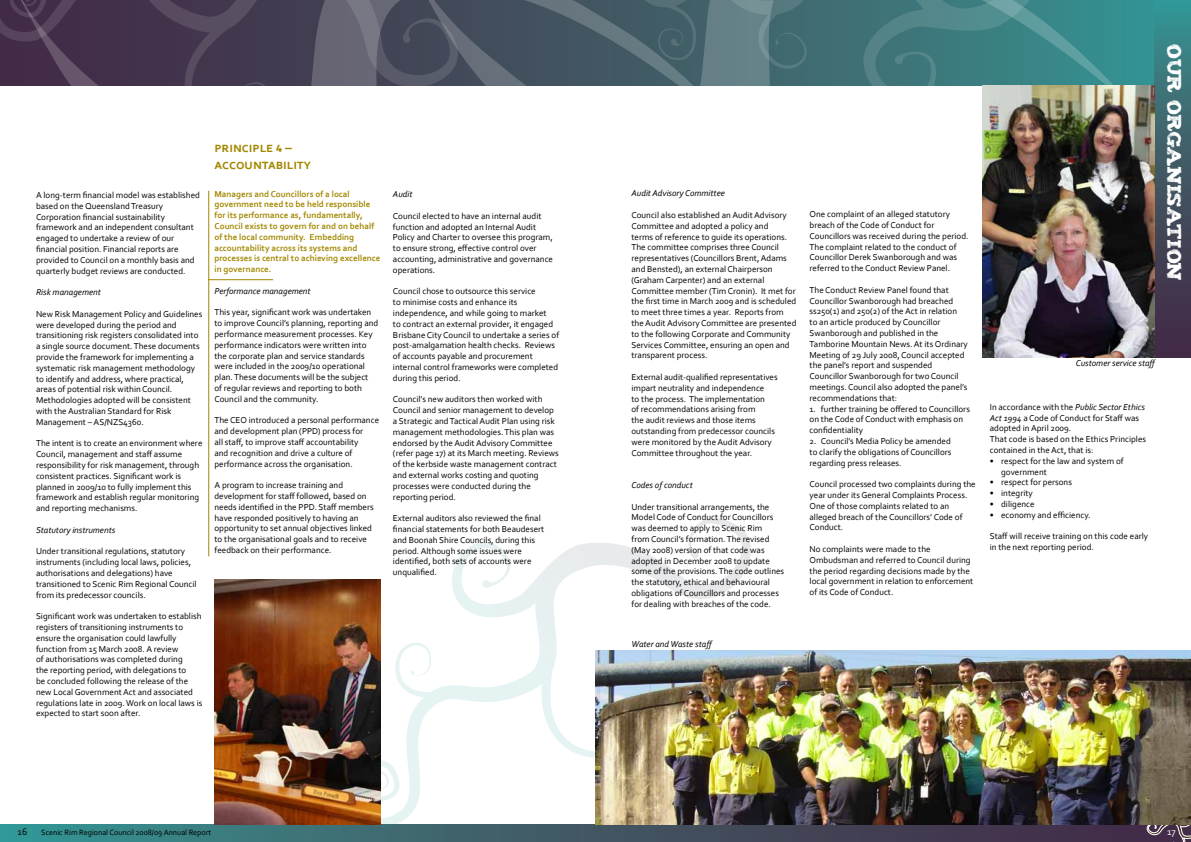
<style>
.page{position:relative;width:1191px;height:842px;background:#fff}
.page>*{position:absolute;margin:0;border:0;box-sizing:border-box;transform-origin:0 0}
.t1{font:16px "Tiza";letter-spacing:-.01em;color:#fff}
.t2{font:700 14px/16.8px "Corbel";color:#a28800}
.t3{font:10px "Corbel";color:#000}
.t4{font:10px "Corbel";color:#fff}
.t5{font:9px/10.8px "Corbel";color:#000}
.t6{font:700 9px/10.8px "Corbel";color:#a28800}
.t7{font:italic 9px "Corbel";color:#000}
.t8{font:8px "Corbel";color:#000}
.s1{font-style:italic}
</style>
<div class="page">
<div style="left:0;top:824px;width:595px;height:18px;background:linear-gradient(to right,#349796,#44545f)"></div>
<svg style="left:459px;top:0;width:136px;height:86px;background:#495663"></svg>
<svg style="left:0;top:0;width:459px;height:86px;background:#4b4157"></svg>
<div style="left:595px;top:824px;width:596px;height:18px;background:linear-gradient(to right,#425560,#422644)"></div>
<div style="left:1155px;top:0;width:36px;height:357px;background:linear-gradient(to bottom,#38918e,#46223e)"></div>
<svg style="left:595px;top:0;width:550px;height:86px;background:#47616a"></svg>
<svg style="left:631px;top:0;width:512px;height:86px;background:#467b7f"></svg>
<svg style="left:1146px;top:824px;width:45px;height:18px"></svg>
<svg style="left:381px;top:518px;width:362px;height:302px"></svg>
<hr style="left:208px;top:280px;width:1px;height:276px;background:#a28800">
<svg style="left:208px;top:190px;width:66px;height:90px"></svg>
<img style="left:214px;top:579px;width:167px;height:245px">
<img style="left:982px;top:85px;width:173px;height:272px">
<img style="left:595px;top:650px;width:596px;height:174px">
<p class="t5" style="left:36px;top:189px;width:165px">A long-term financial model was established based on the Queensland Treasury Corporation financial sustainability framework and an independent consultant engaged to undertake a review of our financial position. Financial reports are provided to Council on a monthly basis and quarterly budget reviews are conducted.</p>
<p class="t7" style="left:36px;top:287px;width:66px">Risk management</p>
<p class="t5" style="left:36px;top:308px;width:168px">New Risk Management Policy and Guidelines were developed during the period and transitioning risk registers consolidated into a single source document. These documents provide the framework for implementing a systematic risk management methodology to identify and address, where practical, areas of potential risk within Council.<br>Methodologies adopted will be consistent with the Australian Standard for Risk Management – AS/NZS4360.</p>
<p class="t5" style="left:36px;top:438px;width:168px">The intent is to create an environment where Council, management and staff assume responsibility for risk management, through consistent practices. Significant work is planned in 2009/10 to fully implement this framework and establish regular monitoring and reporting mechanisms.</p>
<p class="t7" style="left:36px;top:524px;width:81px">Statutory instruments</p>
<p class="t5" style="left:36px;top:546px;width:162px">Under transitional regulations, statutory instruments (including local laws, policies, authorisations and delegations) have transitioned to Scenic Rim Regional Council from its predecessor councils.</p>
<p class="t5" style="left:36px;top:611px;width:168px">Significant work was undertaken to establish registers of transitioning instruments to ensure the organisation could lawfully function from 15 March 2008. A review<br>of authorisations was completed during<br>the reporting period, with delegations to<br>be concluded following the release of the new Local Government Act and associated regulations late in 2009. Work on local laws is expected to start soon after.</p>
<h2 class="t2" style="left:214px;top:139px;width:98px">Principle 4 –<br>Accountability</h2>
<p class="t6" style="left:214px;top:188px;width:168px">Managers and Councillors of a local government need to be held responsible for its performance as, fundamentally, Council exists to govern for and on behalf of the local community. Embedding accountability across its systems and processes is central to achieving excellence in governance.</p>
<p class="t7" style="left:214px;top:285px;width:98px">Performance management</p>
<p class="t5" style="left:214px;top:307px;width:165px">This year, significant work was undertaken to improve Council’s planning, reporting and performance measurement processes. Key performance indicators were written into the corporate plan and service standards were included in the 2009/10 operational plan. These documents will be the subject<br>of regular reviews and reporting to both Council and the community.</p>
<p class="t5" style="left:214px;top:415px;width:166px">The CEO introduced a personal performance and development plan (PPD) process for<br>all staff, to improve staff accountability<br>and recognition and drive a culture of performance across the organisation.</p>
<p class="t5" style="left:214px;top:480px;width:161px">A program to increase training and development for staff followed, based on needs identified in the PPD. Staff members have responded positively to having an opportunity to set annual objectives linked to the organisational goals and to receive feedback on their performance.</p>
<p class="t7" style="left:393px;top:189px;width:21px">Audit</p>
<p class="t5" style="left:393px;top:210px;width:162px">Council elected to have an internal audit function and adopted an Internal Audit Policy and Charter to oversee this program, to ensure strong, effective control over accounting, administrative and governance operations.</p>
<p class="t5" style="left:393px;top:286px;width:168px">Council chose to outsource this service<br>to minimise costs and enhance its independence, and while going to market<br>to contract an external provider, it engaged Brisbane City Council to undertake a series of post-amalgamation health checks. Reviews of accounts payable and procurement internal control frameworks were completed during this period.</p>
<p class="t5" style="left:393px;top:394px;width:167px">Council’s new auditors then worked with Council and senior management to develop a Strategic and Tactical Audit Plan using risk management methodologies. This plan was endorsed by the Audit Advisory Committee (refer page 17) at its March meeting. Reviews of the kerbside waste management contract and external works costing and quoting processes were conducted during the reporting period.</p>
<p class="t5" style="left:393px;top:513px;width:153px">External auditors also reviewed the final financial statements for both Beaudesert and Boonah Shire Councils, during this period. Although some issues were identified, both sets of accounts were unqualified.</p>
<p class="t3" style="left:18px;top:825px;width:11px">16</p>
<p class="t8" style="left:41px;top:827px;width:171px">Scenic Rim Regional Council 2008/09 Annual Report</p>
<p class="t7" style="left:631px;top:188px;width:95px">Audit Advisory Committee</p>
<p class="t5" style="left:631px;top:209px;width:167px">Council also established an Audit Advisory Committee and adopted a policy and<br>terms of reference to guide its operations.<br>The committee comprises three Council representatives (Councillors Brent, Adams and Bensted), an external Chairperson (Graham Carpenter) and an external Committee member (Tim Cronin). It met for the first time in March 2009 and is scheduled to meet three times a year. Reports from the Audit Advisory Committee are presented to the following Corporate and Community Services Committee, ensuring an open and transparent process.</p>
<p class="t5" style="left:631px;top:371px;width:148px">External audit-qualified representatives impart neutrality and independence<br>to the process. The implementation<br>of recommendations arising from<br>the audit reviews and those items outstanding from predecessor councils were monitored by the Audit Advisory Committee throughout the year.</p>
<p class="t7" style="left:631px;top:479px;width:63px">Codes of conduct</p>
<p class="t5" style="left:631px;top:501px;width:154px">Under transitional arrangements, the Model Code of Conduct for Councillors was deemed to apply to Scenic Rim<br>from Council’s formation. The revised (May 2008) version of that code was adopted in December 2008 to update some of the provisions. The code outlines the statutory, ethical and behavioural obligations of Councillors and processes for dealing with breaches of the code.</p>
<p class="t7" style="left:631px;top:639px;width:84px">Water and Waste staff</p>
<p class="t5" style="left:809px;top:209px;width:160px">One complaint of an alleged statutory breach of the Code of Conduct for Councillors was received during the period.<br>The complaint related to the conduct of Councillor Derek Swanborough and was referred to the Conduct Review Panel.</p>
<p class="t5" style="left:809px;top:284px;width:160px">The Conduct Review Panel found that Councillor Swanborough had breached ss250(1) and 250(2) of the Act in relation<br>to an article produced by Councillor Swanborough and published in the Tamborine Mountain News. At its Ordinary Meeting of 29 July 2008, Council accepted the panel’s report and suspended Councillor Swanborough for two Council meetings. Council also adopted the panel’s recommendations that:</p>
<p class="t5" style="left:809px;top:403px;width:162px">1. further training be offered to Councillors on the Code of Conduct with emphasis on confidentiality</p>
<p class="t5" style="left:809px;top:435px;width:143px;text-align:justify">2. Council’s Media Policy be amended to clarify the obligations of Councillors regarding press releases.</p>
<p class="t5" style="left:809px;top:479px;width:168px">Council processed two complaints during the year under its General Complaints Process.<br>One of those complaints related to an alleged breach of the Councillors’ Code of Conduct.</p>
<p class="t5" style="left:809px;top:543px;width:165px">No complaints were made to the Ombudsman and referred to Council during the period regarding decisions made by the local government in relation to enforcement of its Code of Conduct.</p>
<h1 class="t1" style="left:1187px;top:44px;width:239px;rotate:90deg">Our organisation</h1>
<p class="t7" style="left:1075px;top:357px;width:83px">Customer service staff</p>
<p class="t5" style="left:989px;top:401px;width:158px">In accordance with the <span class="s1">Public Sector Ethics Act 1994</span> a Code of Conduct for Staff was adopted in April 2009.<br>That code is based on the Ethics Principles contained in the Act, that is:</p>
<p class="t5" style="left:1001px;top:455px;width:124px;text-indent:-11px">• respect for the law and system of government</p>
<p class="t5" style="left:989px;top:477px;width:84px">• respect for persons</p>
<p class="t5" style="left:989px;top:488px;width:45px">• integrity</p>
<p class="t5" style="left:989px;top:498px;width:46px">• diligence</p>
<p class="t5" style="left:989px;top:509px;width:102px">• economy and efficiency.</p>
<p class="t5" style="left:989px;top:531px;width:160px">Staff will receive training on this code early in the next reporting period.</p>
<p class="t4" style="left:1167px;top:825px;width:10px">17</p>
</div>
